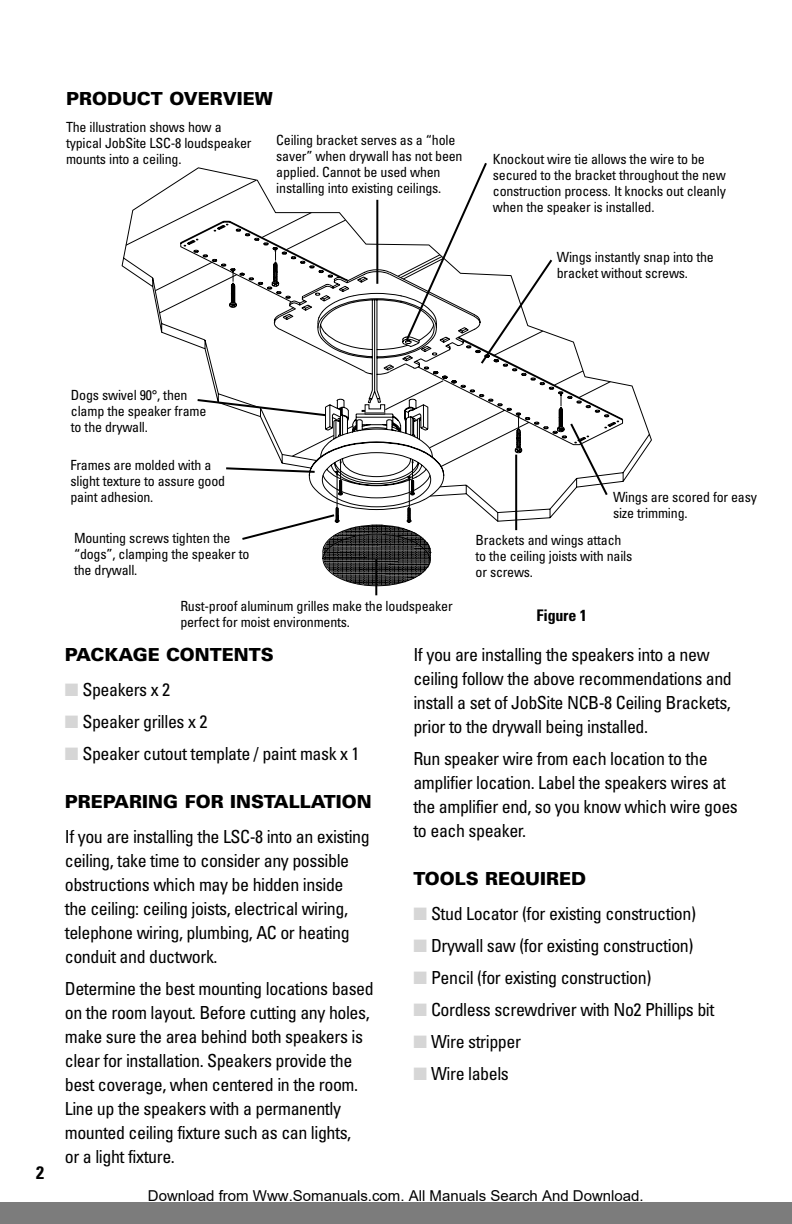
<style>
.page{position:relative;width:792px;height:1224px;background:#fff}
.page>*{position:absolute;margin:0;border:0;box-sizing:border-box;transform-origin:0 0}
.Body_Copy{font:condensed 18px/24px "Univers LT Std";letter-spacing:-.025em;color:#000}
.Bulleted_Body_Copy{font:condensed 18px "Univers LT Std";letter-spacing:-.025em;color:#000}
.Section_Head{font:900 18px "Univers LT Std";color:#000}
.t1{font:700 condensed 18px "Univers LT Std";color:#000}
.t2{font:700 condensed 16px "Univers LT Std";letter-spacing:-.015em;color:#000}
.t3{font:15px "Arial";color:#000}
.t4{font:condensed 14px/16px "Univers LT Std";letter-spacing:-.015em;color:#000}
.s1{color:#d6d6d6}
</style>
<div class="page">
<div style="left:0;top:1202px;width:792px;height:22px;background:#7c7c7c"></div>
<svg style="left:122px;top:169px;width:530px;height:345px"></svg>
<svg style="left:554px;top:278px;width:70px;height:143px"></svg>
<svg style="left:568px;top:421px;width:41px;height:76px"></svg>
<svg style="left:195px;top:163px;width:359px;height:422px"></svg>
<hr style="left:375px;top:559px;width:2px;height:36px;background:#000">
<p class="Section_Head" style="left:66px;top:87px;width:208px">PRODUCT OVERVIEW</p>
<p class="t4" style="left:66px;top:119px;width:187px">The illustration shows how a typical JobSite LSC-8 loudspeaker mounts into a ceiling.</p>
<p class="t4" style="left:276px;top:132px;width:188px">Ceiling bracket serves as a “hole saver” when drywall has not been applied. Cannot be used when installing into existing ceilings.</p>
<p class="t4" style="left:493px;top:151px;width:234px">Knockout wire tie allows the wire to be secured to the bracket throughout the new construction process. It knocks out cleanly when the speaker is installed.</p>
<p class="t4" style="left:557px;top:249px;width:159px">Wings instantly snap into the bracket without screws.</p>
<p class="t1" style="left:36px;top:1162px;width:9px">2</p>
<p class="t4" style="left:71px;top:387px;width:137px">Dogs swivel 90°, then clamp the speaker frame to the drywall.</p>
<p class="t4" style="left:70px;top:457px;width:156px">Frames are molded with a slight texture to assure good paint adhesion.</p>
<p class="t4" style="left:74px;top:529px;width:177px">Mounting screws tighten the “dogs”, clamping the speaker to the drywall.</p>
<p class="t4" style="left:180px;top:598px;width:274px">Rust-proof aluminum grilles make the loudspeaker perfect for moist environments.</p>
<p class="t2" style="left:537px;top:605px;width:52px">Figure 1</p>
<p class="t4" style="left:613px;top:489px;width:145px">Wings are scored for easy size trimming.</p>
<p class="t4" style="left:476px;top:532px;width:158px">Brackets and wings attach to the ceiling joists with nails or screws.</p>
<p class="Section_Head" style="left:65px;top:643px;width:211px">PACKAGE CONTENTS</p>
<p class="Bulleted_Body_Copy" style="left:65px;top:678px;width:107px"><span class="s1">■</span> Speakers x 2</p>
<p class="Bulleted_Body_Copy" style="left:65px;top:710px;width:144px"><span class="s1">■</span> Speaker grilles x 2</p>
<p class="Bulleted_Body_Copy" style="left:65px;top:742px;width:296px"><span class="s1">■</span> Speaker cutout template / paint mask x 1</p>
<p class="Section_Head" style="left:65px;top:790px;width:308px">PREPARING FOR INSTALLATION</p>
<p class="Body_Copy" style="left:65px;top:824px;width:306px">If you are installing the LSC-8 into an existing ceiling, take time to consider any possible obstructions which may be hidden inside the ceiling: ceiling joists, electrical wiring, telephone wiring, plumbing, AC or heating conduit and ductwork.</p>
<p class="Body_Copy" style="left:65px;top:976px;width:311px">Determine the best mounting locations based on the room layout. Before cutting any holes, make sure the area behind both speakers is clear for installation. Speakers provide the best coverage, when centered in the room.<br>Line up the speakers with a permanently mounted ceiling fixture such as can lights,<br>or a light fixture.</p>
<p class="Body_Copy" style="left:413px;top:642px;width:320px">If you are installing the speakers into a new ceiling follow the above recommendations and install a set of JobSite NCB-8 Ceiling Brackets, prior to the drywall being installed.</p>
<p class="Body_Copy" style="left:413px;top:746px;width:326px">Run speaker wire from each location to the amplifier location. Label the speakers wires at the amplifier end, so you know which wire goes to each speaker.</p>
<p class="Section_Head" style="left:413px;top:867px;width:174px">TOOLS REQUIRED</p>
<p class="Bulleted_Body_Copy" style="left:413px;top:902px;width:284px"><span class="s1">■</span> Stud Locator (for existing construction)</p>
<p class="Bulleted_Body_Copy" style="left:413px;top:934px;width:282px"><span class="s1">■</span> Drywall saw (for existing construction)</p>
<p class="Bulleted_Body_Copy" style="left:413px;top:966px;width:239px"><span class="s1">■</span> Pencil (for existing construction)</p>
<p class="Bulleted_Body_Copy" style="left:413px;top:998px;width:303px"><span class="s1">■</span> Cordless screwdriver with No2 Phillips bit</p>
<p class="Bulleted_Body_Copy" style="left:413px;top:1030px;width:109px"><span class="s1">■</span> Wire stripper</p>
<p class="Bulleted_Body_Copy" style="left:413px;top:1062px;width:97px"><span class="s1">■</span> Wire labels</p>
<p class="t3" style="left:148px;top:1187px;width:497px">Download from Www.Somanuals.com. All Manuals Search And Download.</p>
</div>
